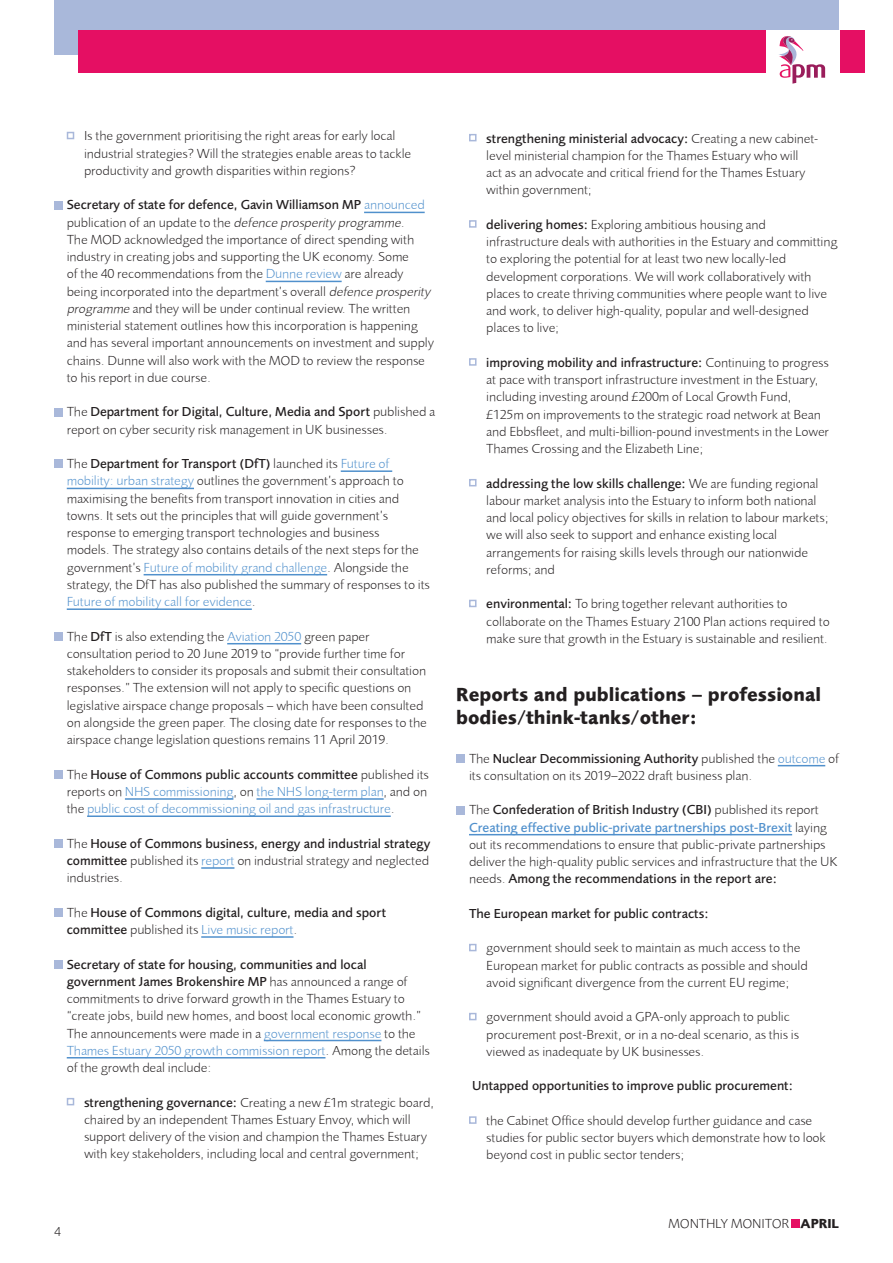
<style>
.page{position:relative;width:893px;height:1263px;background:#fff}
.page>*{position:absolute;margin:0;border:0;box-sizing:border-box;transform-origin:0 0}
.t1{font:700 19.5px/23.4px "Foundry Sans";color:#231f20}
.t2{font:300 13.5px/17.2px "Foundry Sans";color:#231f20}
.t3{font:500 13.5px/17.2px "Foundry Sans";color:#231f20;text-align:justify}
.t4{font:300 13.5px/17.2px "Foundry Sans";color:#5090cc}
.s1{font-weight:500}
.s2{color:#5090cc}
.s3{font-style:italic}
.s4{color:#231f20}
.s5{font-weight:500;color:#231f20}
.s6{font-weight:300}
.s7{font-weight:300;color:#5090cc}
.s8{font-weight:500;color:#5090cc}
.s9{font-weight:700}
</style>
<div class="page">
<div style="left:54px;top:0;width:785px;height:54px;background:#a9b8da"></div>
<div style="left:78px;top:30px;width:787px;height:42px;background:#e50f63"></div>
<div style="left:766px;top:30px;width:74px;height:61px;background:#fff"></div>
<svg style="left:779px;top:36px;width:46px;height:48px"></svg>
<hr style="left:364px;top:212px;width:61px;height:1px;background:#5090cc">
<hr style="left:266px;top:281px;width:76px;height:1px;background:#5090cc">
<hr style="left:341px;top:470px;width:51px;height:2px;background:#5090cc">
<hr style="left:67px;top:488px;width:127px;height:1px;background:#5090cc">
<hr style="left:144px;top:574px;width:183px;height:1px;background:#5090cc">
<hr style="left:67px;top:608px;width:185px;height:2px;background:#5090cc">
<hr style="left:227px;top:643px;width:74px;height:1px;background:#5090cc">
<hr style="left:125px;top:798px;width:108px;height:2px;background:#5090cc">
<hr style="left:256px;top:798px;width:128px;height:2px;background:#5090cc">
<hr style="left:87px;top:815px;width:304px;height:2px;background:#5090cc">
<hr style="left:201px;top:867px;width:33px;height:2px;background:#5090cc">
<hr style="left:201px;top:936px;width:92px;height:2px;background:#5090cc">
<hr style="left:264px;top:1040px;width:117px;height:1px;background:#5090cc">
<hr style="left:67px;top:1057px;width:258px;height:1px;background:#5090cc">
<svg style="left:67px;top:132px;width:7px;height:7px"></svg>
<div style="left:54px;top:201px;width:9px;height:8px;background:#a9b8da"></div>
<div style="left:54px;top:408px;width:9px;height:8px;background:#a9b8da"></div>
<div style="left:54px;top:460px;width:9px;height:8px;background:#a9b8da"></div>
<div style="left:54px;top:632px;width:9px;height:9px;background:#a9b8da"></div>
<div style="left:54px;top:770px;width:9px;height:9px;background:#a9b8da"></div>
<div style="left:54px;top:839px;width:9px;height:9px;background:#a9b8da"></div>
<div style="left:54px;top:908px;width:9px;height:9px;background:#a9b8da"></div>
<div style="left:54px;top:960px;width:9px;height:8px;background:#a9b8da"></div>
<svg style="left:67px;top:1098px;width:7px;height:7px"></svg>
<hr style="left:778px;top:765px;width:47px;height:1px;background:#5090cc">
<hr style="left:469px;top:834px;width:323px;height:1px;background:#5090cc">
<svg style="left:469px;top:134px;width:7px;height:7px"></svg>
<svg style="left:469px;top:220px;width:7px;height:8px"></svg>
<svg style="left:469px;top:358px;width:7px;height:8px"></svg>
<svg style="left:469px;top:479px;width:7px;height:7px"></svg>
<svg style="left:469px;top:600px;width:7px;height:7px"></svg>
<div style="left:456px;top:754px;width:9px;height:9px;background:#a9b8da"></div>
<div style="left:456px;top:806px;width:9px;height:8px;background:#a9b8da"></div>
<svg style="left:469px;top:944px;width:7px;height:7px"></svg>
<svg style="left:469px;top:1013px;width:7px;height:7px"></svg>
<svg style="left:469px;top:1116px;width:7px;height:8px"></svg>
<div style="left:791px;top:1219px;width:9px;height:9px;background:#e50f63"></div>
<p class="t2" style="left:84px;top:127px;width:329px">Is the government prioritising the right areas for early local industrial strategies? Will the strategies enable areas to tackle productivity and growth disparities within regions?</p>
<p class="t2" style="left:67px;top:196px;width:369px"><span class="s1">Secretary of state for defence, Gavin Williamson MP</span> <span class="s2">announced </span>p u b l i c at i o n of a n u p d at e t o t h e <span class="s3">defence prosperity programme</span>.<br>The MOD acknowledged the importance of direct spending with industry in creating jobs and supporting the UK economy. Some<br>of the 40 recommendations from the <span class="s2">Dunne review</span> are already being incorporated into the department’s overall <span class="s3">defence prosperity programme</span> and they will be under continual review. The written ministerial statement outlines how this incorporation is happening and has several important announcements on investment and supply chains. Dunne will also work with the MOD to review the response to his report in due course.</p>
<p class="t2" style="left:67px;top:403px;width:370px">The <span class="s1">Department for Digital, Culture, Media and Sport</span> published a report on cyber security risk management in UK businesses.</p>
<p class="t2" style="left:67px;top:455px;width:365px">The <span class="s1">Department for Transport (DfT)</span> launched its <span class="s2">Future of mobility: urban strategy</span> outlines the government’s approach to maximising the benefits from transport innovation in cities and towns. It sets out the principles that will guide government’s response to emerging transport technologies and business<br>models. The strategy also contains details of the next steps for the government’s <span class="s2">Future of mobility grand challenge</span>. Alongside the strategy, the DfT has also published the summary of responses to its <span class="s2">Future of mobility call for evidence</span>.</p>
<p class="t2" style="left:67px;top:627px;width:361px">The <span class="s1">DfT</span> is also extending the <span class="s2">Aviation 2050</span> green paper consultation period to 20 June 2019 to “provide further time for stakeholders to consider its proposals and submit their consultation responses.” The extension will not apply to specific questions on legislative airspace change proposals – which have been consulted on alongside the green paper. The closing date for responses to the airspace change legislation questions remains 11 April 2019.</p>
<p class="t4" style="left:67px;top:765px;width:364px"><span class="s4">The</span> <span class="s5">House of Commons public accounts committee</span> <span class="s4">published its reports on</span> NHS commissioning<span class="s4">, on</span> the NHS long-term plan<span class="s4">, and on the</span> public cost of decommissioning oil and gas infrastructure<span class="s4">.</span></p>
<p class="t3" style="left:67px;top:834px;width:365px"><span class="s6">The</span> House of Commons business, energy and industrial strategy committee <span class="s6">published its</span> <span class="s7">report</span> <span class="s6">on industrial strategy and neglected industries.</span></p>
<p class="t3" style="left:67px;top:903px;width:321px"><span class="s6">The</span> House of Commons digital, culture, media and sport committee <span class="s6">published its</span> <span class="s7">Live music report</span><span class="s6">.</span></p>
<p class="t2" style="left:67px;top:955px;width:365px"><span class="s1">Secretary of state for housing, communities and local government James Brokenshire MP</span> has announced a range of commitments to drive forward growth in the Thames Estuary to “create jobs, build new homes, and boost local economic growth.” The announcements were made in a <span class="s2">government response</span> to the <span class="s2">Thames Estuary 2050 growth commission report</span>. Among the details of the growth deal include:</p>
<p class="t2" style="left:84px;top:1093px;width:351px"><span class="s1">strengthening governance:</span> Creating a new £1m strategic board, chaired by an independent Thames Estuary Envoy, which will support delivery of the vision and champion the Thames Estuary with key stakeholders, including local and central government;</p>
<p class="t2" style="left:486px;top:129px;width:334px"><span class="s1">strengthening ministerial advocacy:</span> Creating a new cabinet&shy;level ministerial champion for the Thames Estuary who will<br>act as an advocate and critical friend for the Thames Estuary within government;</p>
<p class="t2" style="left:486px;top:216px;width:353px"><span class="s1">delivering homes:</span> Exploring ambitious housing and infrastructure deals with authorities in the Estuary and committing to exploring the potential for at least two new locally-led development corporations. We will work collaboratively with places to create thriving communities where people want to live and work, to deliver high-quality, popular and well-designed places to live;</p>
<p class="t2" style="left:486px;top:354px;width:344px"><span class="s1">improving mobility and infrastructure:</span> Continuing to progress at pace with transport infrastructure investment in the Estuary, including investing around £200m of Local Growth Fund, £125m on improvements to the strategic road network at Bean and Ebbsfleet, and multi-billion-pound investments in the Lower Thames Crossing and the Elizabeth Line;</p>
<p class="t2" style="left:486px;top:474px;width:344px"><span class="s1">addressing the low skills challenge:</span> We are funding regional labour market analysis into the Estuary to inform both national and local policy objectives for skills in relation to labour markets; we will also seek to support and enhance existing local arrangements for raising skills levels through our nationwide reforms; and</p>
<p class="t2" style="left:486px;top:595px;width:345px"><span class="s1">environmental:</span> To bring together relevant authorities to collaborate on the Thames Estuary 2100 Plan actions required to make sure that growth in the Estuary is sustainable and resilient.</p>
<h1 class="t1" style="left:456px;top:682px;width:366px">Reports and publications – professional bodies/think-tanks/other:</h1>
<p class="t2" style="left:469px;top:749px;width:371px">The <span class="s1">Nuclear Decommissioning Authority</span> published the <span class="s2">outcome</span> of its consultation on its 2019–2022 draft business plan.</p>
<p class="t2" style="left:469px;top:801px;width:370px">The <span class="s1">Confederation of British Industry (CBI)</span> published its report <span class="s8">Creating effective public-private partnerships post-Brexit</span> laying out its recommendations to ensure that public-private partnerships deliver the high-quality public services and infrastructure that the UK needs. <span class="s1">Among the recommendations in the report are:</span></p>
<p class="t3" style="left:469px;top:905px;width:241px">The European market for public contracts:</p>
<p class="t2" style="left:486px;top:939px;width:323px">government should seek to maintain as much access to the<br>European market for public contracts as possible and should avoid significant divergence from the current EU regime;</p>
<p class="t2" style="left:486px;top:1008px;width:314px">government should avoid a GPA-only approach to public procurement post-Brexit, or in a no-deal scenario, as this is viewed as inadequate by UK businesses.</p>
<p class="t3" style="left:472px;top:1077px;width:322px">Untapped opportunities to improve public procurement:</p>
<p class="t2" style="left:486px;top:1112px;width:341px">the Cabinet Office should develop further guidance and case studies for public sector buyers which demonstrate how to look beyond cost in public sector tenders;</p>
<p class="t2" style="left:54px;top:1223px;width:8px">4</p>
<p class="t2" style="left:668px;top:1215px;width:172px">MONTHLY MONITOR <span class="s9">APRIL</span></p>
</div>
